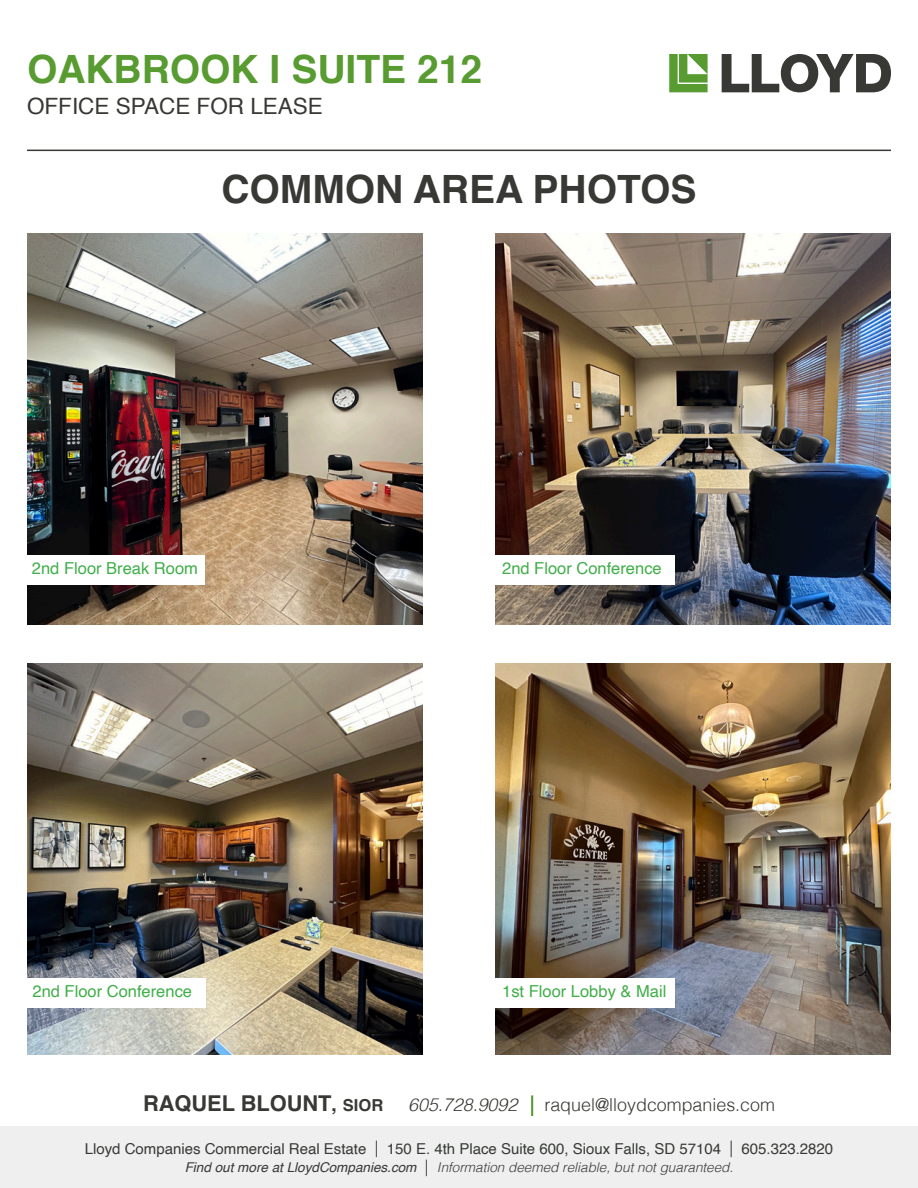
<style>
.page{position:relative;width:918px;height:1188px;background:#fff}
.page>*{position:absolute;margin:0;border:0;box-sizing:border-box;transform-origin:0 0}
.t1{font:700 39px "Helvetica";color:#589b31}
.t2{font:700 39px "Helvetica";color:#383935}
.t3{font:22.5px "Helvetica";color:#383935}
.t4{font:700 21.75px "Helvetica";color:#383935}
.t5{font:300 17.85px "Helvetica";color:#383935}
.t6{font:16.5px "Helvetica";color:#40ae49}
.t7{font:15px "Helvetica";color:#373a36}
.t8{font:italic 300 13.5px "Helvetica";color:#373a36}
.s1{font-size:19.5px}
.s2{font-size:16.5px}
.s3{font-style:italic}
.s4{font-style:italic;color:#589b31}
.s5{font-weight:300;font-size:16.5px}
.s6{font-weight:400}
.s7{font-style:normal;font-size:16.5px}
</style>
<div class="page">
<div style="left:0;top:1126px;width:918px;height:62px;background:#efefef"></div>
<svg style="left:669px;top:54px;width:39px;height:38px"></svg>
<svg style="left:722px;top:54px;width:169px;height:38px"></svg>
<hr style="left:27px;top:150px;width:864px;height:1px;background:#383935">
<img style="left:27px;top:233px;width:395px;height:391px">
<img style="left:496px;top:233px;width:395px;height:391px">
<img style="left:27px;top:664px;width:395px;height:391px">
<img style="left:496px;top:664px;width:395px;height:391px">
<div style="left:26px;top:555px;width:179px;height:30px;background:#fff"></div>
<div style="left:496px;top:555px;width:179px;height:30px;background:#fff"></div>
<div style="left:26px;top:978px;width:179px;height:30px;background:#fff"></div>
<div style="left:496px;top:978px;width:179px;height:30px;background:#fff"></div>
<h1 class="t1" style="left:27px;top:38px;width:457px">OAKBROOK I SUITE 212</h1>
<h2 class="t3" style="left:27px;top:89px;width:297px">OFFICE SPACE FOR LEASE</h2>
<p class="t2" style="left:221px;top:157px;width:477px">COMMON AREA PHOTOS</p>
<p class="t6" style="left:32px;top:555px;width:167px">2nd Floor Break Room</p>
<p class="t6" style="left:502px;top:555px;width:161px">2nd Floor Conference</p>
<p class="t6" style="left:33px;top:979px;width:161px">2nd Floor Conference</p>
<p class="t6" style="left:502px;top:979px;width:166px">1st Floor Lobby &amp; Mail</p>
<p class="t4" style="left:143px;top:1086px;width:242px">RAQUEL BLOUNT<span class="s1">,</span> <span class="s2">SIOR</span></p>
<p class="t5" style="left:408px;top:1089px;width:368px"><span class="s3">605.728.9092</span> <span class="s4">|</span> raquel@lloydcompanies.com</p>
<p class="t7" style="left:85px;top:1137px;width:750px">Lloyd Companies Commercial Real Estate <span class="s5">|</span> 150 E. 4th Place Suite 600, Sioux Falls, SD 57104 <span class="s5">|</span> 605.323.2820</p>
<p class="t8" style="left:185px;top:1156px;width:550px"><span class="s6">Find out more at LloydCompanies.com</span> <span class="s7">|</span> Information deemed reliable, but not guaranteed.</p>
</div>
